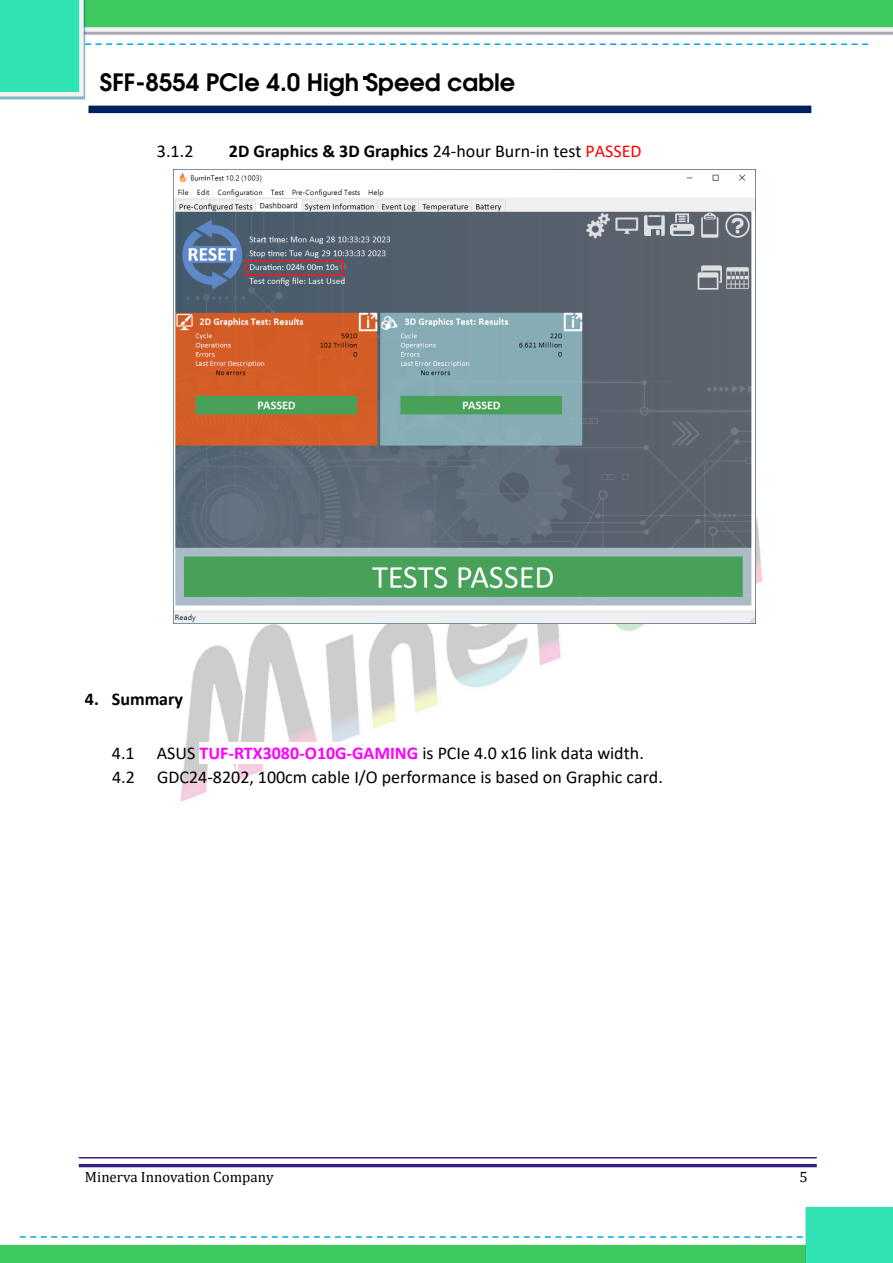
<style>
.page{position:relative;width:893px;height:1263px;background:#fff}
.page>*{position:absolute;margin:0;border:0;box-sizing:border-box;transform-origin:0 0}
.t1{font:600 24px "Avant Garde";color:#000}
.t2{font:18px/24px "Calibri";color:#000}
.t3{font:700 18px "Calibri";color:#000}
.t4{font:15px "Cambria";color:#000}
.s1{font-weight:400}
.s2{font-weight:400;color:#f00}
.s3{font-weight:700;color:#f0f}
</style>
<div class="page">
<img style="left:173px;top:172px;width:590px;height:630px">
<svg style="left:0;top:1206px;width:893px;height:57px"></svg>
<hr style="left:79px;top:1164px;width:738px;height:3px;background:#351c86">
<hr style="left:79px;top:1157px;width:738px;height:1px;background:#351c86">
<div style="left:89px;top:106px;width:722px;height:7px;background:#002060"></div>
<div style="left:199px;top:742px;width:219px;height:22px;background:#fff"></div>
<svg style="left:0;top:0;width:893px;height:99px"></svg>
<img style="left:174px;top:169px;width:581px;height:454px">
<h1 class="t1" style="left:100px;top:67px;width:417px">SFF-8554 PCIe 4.0 High Speed cable</h1>
<p class="t2" style="left:157px;top:139px;width:38px">3.1.2</p>
<p class="t3" style="left:229px;top:138px;width:414px">2D Graphics &amp; 3D Graphics <span class="s1">24-hour Burn-in test</span> <span class="s2">PASSED</span></p>
<p class="t3" style="left:85px;top:687px;width:100px">4. Summary</p>
<p class="t2" style="left:112px;top:740px;width:552px">4.1 ASUS <span class="s3">TUF-RTX3080-O10G-GAMING</span> is PCIe 4.0 x16 link data width.<br>4.2 GDC24-8202, 100cm cable I/O performance is based on Graphic card.</p>
<p class="t4" style="left:85px;top:1168px;width:190px">Minerva Innovation Company</p>
<p class="t4" style="left:800px;top:1168px;width:10px">5</p>
</div>
